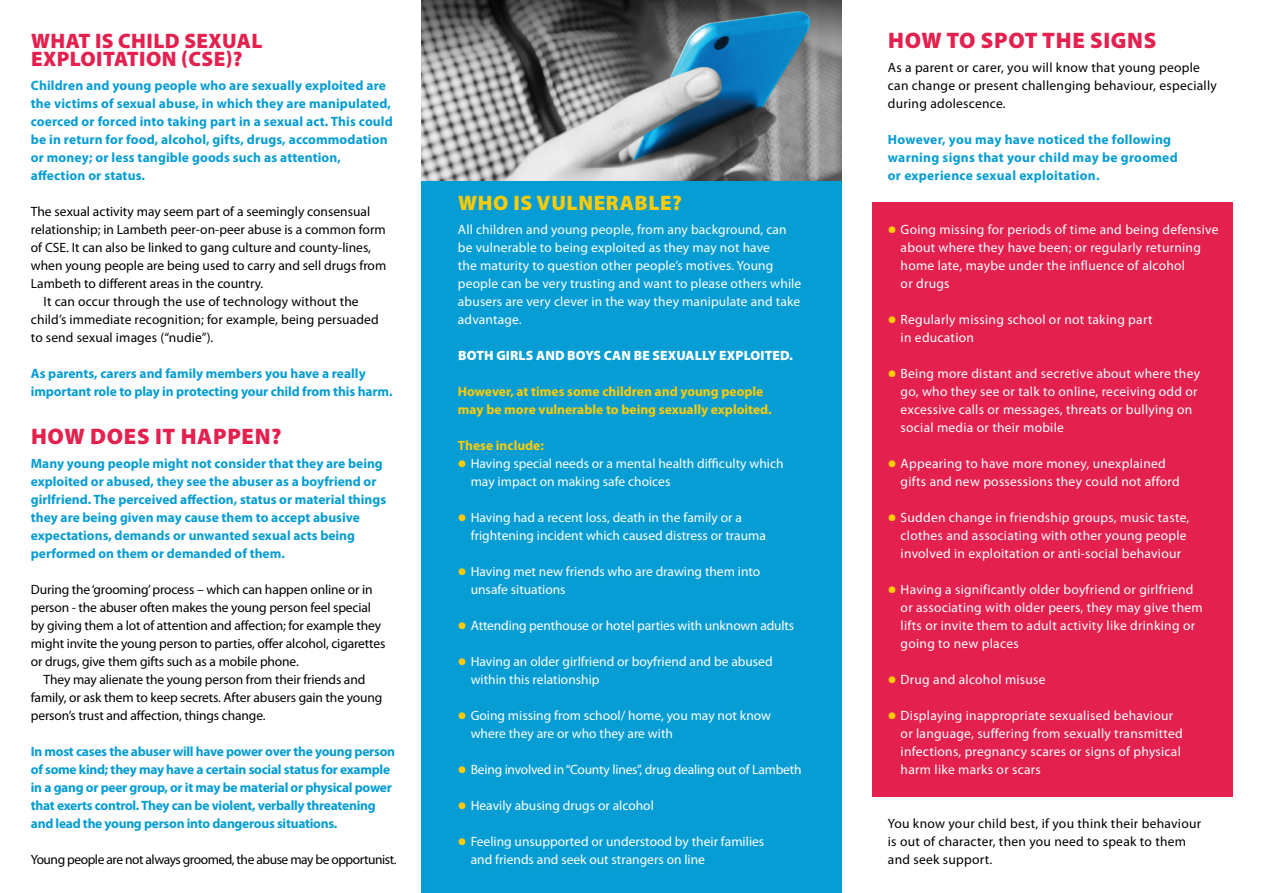
<style>
.page{position:relative;width:1263px;height:893px;background:#fff}
.page>*{position:absolute;margin:0;border:0;box-sizing:border-box;transform-origin:0 0}
.t1{font:900 22.5px "Myriad Pro";letter-spacing:.03em;color:#e4204e}
.t2{font:900 21px/18px "Myriad Pro";letter-spacing:.02em;color:#e4204e}
.t3{font:900 21px "Myriad Pro";letter-spacing:.03em;color:#ffcb05}
.t4{font:13.5px/18px "Myriad Pro";letter-spacing:.01em;color:#fff}
.t5{font:13.5px/18px "Myriad Pro";color:#000}
.t6{font:700 13.5px/18px "Myriad Pro";color:#059dd4}
.t7{font:700 13.5px/18px "Myriad Pro";letter-spacing:-.02em;color:#059dd4}
.t8{font:13.5px/18px "Myriad Pro";letter-spacing:.02em;color:#000}
.t9{font:700 13.5px/18px "Myriad Pro";letter-spacing:.02em;color:#059dd4}
.t10{font:700 13.5px/18px "Myriad Pro";color:#ffcb05}
.t11{font:13.5px "Myriad Pro";letter-spacing:-.035em;color:#000}
.t12{font:13.5px "Myriad Pro";letter-spacing:-.015em;color:#fff}
.t13{font:13.5px "Myriad Pro";letter-spacing:-.01em;color:#fff}
.t14{font:900 13.5px "Myriad Pro";letter-spacing:.01em;color:#fff}
.s1{font-weight:900;font-size:24px;color:#ffcb05}
</style>
<div class="page">
<div style="left:421px;top:162px;width:421px;height:731px;background:#059dd4"></div>
<img style="left:421px;top:168px;width:421px;height:12px">
<img style="left:421px;top:0;width:421px;height:168px">
<div style="left:872px;top:202px;width:361px;height:594px;background:#e4204e"></div>
<h2 class="t2" style="left:31px;top:32px;width:233px">WHAT IS CHILD SEXUAL<br>EXPLOITATION (CSE)?</h2>
<p class="t6" style="left:31px;top:77px;width:363px">Children and young people who are sexually exploited are the victims of sexual abuse, in which they are manipulated, coerced or forced into taking part in a sexual act. This could be in return for food, alcohol, gifts, drugs, accommodation or money; or less tangible goods such as attention, affection or status.</p>
<p class="t5" style="left:31px;top:203px;width:341px">The sexual activity may seem part of a seemingly consensual</p>
<p class="t5" style="left:31px;top:221px;width:356px">relationship; in Lambeth peer-on-peer abuse is a common form</p>
<p class="t5" style="left:31px;top:239px;width:342px">of CSE. It can also be linked to gang culture and county-lines,</p>
<p class="t5" style="left:31px;top:257px;width:357px">when young people are being used to carry and sell drugs from</p>
<p class="t5" style="left:31px;top:275px;width:234px">Lambeth to different areas in the country.</p>
<p class="t5" style="left:44px;top:293px;width:317px">It can occur through the use of technology without the</p>
<p class="t5" style="left:31px;top:311px;width:349px">child’s immediate recognition; for example, being persuaded</p>
<p class="t5" style="left:31px;top:329px;width:184px">to send sexual images (“nudie”).</p>
<p class="t6" style="left:31px;top:365px;width:363px">As parents, carers and family members you have a really important role to play in protecting your child from this harm.</p>
<h1 class="t1" style="left:31px;top:424px;width:252px">HOW DOES IT HAPPEN?</h1>
<p class="t6" style="left:31px;top:455px;width:357px">Many young people might not consider that they are being exploited or abused, they see the abuser as a boyfriend or girlfriend. The perceived affection, status or material things they are being given may cause them to accept abusive expectations, demands or unwanted sexual acts being performed on them or demanded of them.</p>
<p class="t5" style="left:31px;top:581px;width:356px">During the ‘grooming’ process – which can happen online or in person - the abuser often makes the young person feel special by giving them a lot of attention and affection; for example they might invite the young person to parties, offer alcohol, cigarettes or drugs, give them gifts such as a mobile phone.</p>
<p class="t5" style="left:31px;top:671px;width:353px;text-indent:13px">They may alienate the young person from their friends and family, or ask them to keep secrets. After abusers gain the young person’s trust and affection, things change.</p>
<p class="t7" style="left:31px;top:743px;width:366px">In most cases the abuser will have power over the young person of some kind; they may have a certain social status for example in a gang or peer group, or it may be material or physical power that exerts control. They can be violent, verbally threatening and lead the young person into dangerous situations.</p>
<p class="t11" style="left:31px;top:852px;width:367px">Young people are not always groomed, the abuse may be opportunist.</p>
<h2 class="t3" style="left:458px;top:191px;width:225px">WHO IS VULNERABLE?</h2>
<p class="t4" style="left:458px;top:221px;width:345px">All children and young people, from any background, can be vulnerable to being exploited as they may not have<br>the maturity to question other people’s motives. Young people can be very trusting and want to please others while abusers are very clever in the way they manipulate and take advantage.</p>
<p class="t14" style="left:458px;top:348px;width:336px">BOTH GIRLS AND BOYS CAN BE SEXUALLY EXPLOITED.</p>
<p class="t10" style="left:458px;top:383px;width:315px">However, at times some children and young people may be more vulnerable to being sexually exploited.</p>
<p class="t10" style="left:458px;top:437px;width:87px">These include:</p>
<p class="t4" style="left:471px;top:455px;width:314px;text-indent:-13px"><span class="s1">•</span> Having special needs or a mental health difficulty which may impact on making safe choices</p>
<p class="t4" style="left:471px;top:509px;width:297px;text-indent:-13px"><span class="s1">•</span> Having had a recent loss, death in the family or a frightening incident which caused distress or trauma</p>
<p class="t4" style="left:471px;top:563px;width:291px;text-indent:-13px"><span class="s1">•</span> Having met new friends who are drawing them into unsafe situations</p>
<p class="t13" style="left:458px;top:618px;width:338px"><span class="s1">•</span> Attending penthouse or hotel parties with unknown adults</p>
<p class="t4" style="left:471px;top:653px;width:303px;text-indent:-13px"><span class="s1">•</span> Having an older girlfriend or boyfriend and be abused within this relationship</p>
<p class="t4" style="left:471px;top:707px;width:302px;text-indent:-13px"><span class="s1">•</span> Going missing from school/ home, you may not know where they are or who they are with</p>
<p class="t12" style="left:458px;top:762px;width:345px"><span class="s1">•</span> Being involved in “County lines”, drug dealing out of Lambeth</p>
<p class="t4" style="left:458px;top:797px;width:197px"><span class="s1">•</span> Heavily abusing drugs or alcohol</p>
<p class="t4" style="left:471px;top:833px;width:295px;text-indent:-13px"><span class="s1">•</span> Feeling unsupported or understood by their families and friends and seek out strangers on line</p>
<h1 class="t1" style="left:888px;top:28px;width:270px">HOW TO SPOT THE SIGNS</h1>
<p class="t8" style="left:888px;top:59px;width:330px">As a parent or carer, you will know that young people can change or present challenging behaviour, especially during adolescence.</p>
<p class="t9" style="left:888px;top:131px;width:291px">However, you may have noticed the following warning signs that your child may be groomed or experience sexual exploitation.</p>
<p class="t4" style="left:901px;top:221px;width:319px;text-indent:-13px"><span class="s1">•</span> Going missing for periods of time and being defensive about where they have been; or regularly returning home late, maybe under the influence of alcohol<br>or drugs</p>
<p class="t4" style="left:901px;top:311px;width:253px;text-indent:-13px"><span class="s1">•</span> Regularly missing school or not taking part in education</p>
<p class="t4" style="left:901px;top:365px;width:301px;text-indent:-13px"><span class="s1">•</span> Being more distant and secretive about where they go, who they see or talk to online, receiving odd or excessive calls or messages, threats or bullying on social media or their mobile</p>
<p class="t4" style="left:901px;top:455px;width:281px;text-indent:-13px"><span class="s1">•</span> Appearing to have more money, unexplained gifts and new possessions they could not afford</p>
<p class="t4" style="left:901px;top:509px;width:290px;text-indent:-13px"><span class="s1">•</span> Sudden change in friendship groups, music taste, clothes and associating with other young people involved in exploitation or anti-social behaviour</p>
<p class="t4" style="left:901px;top:581px;width:304px;text-indent:-13px"><span class="s1">•</span> Having a significantly older boyfriend or girlfriend or associating with older peers, they may give them lifts or invite them to adult activity like drinking or going to new places</p>
<p class="t4" style="left:888px;top:671px;width:159px"><span class="s1">•</span> Drug and alcohol misuse</p>
<p class="t4" style="left:901px;top:707px;width:284px;text-indent:-13px"><span class="s1">•</span> Displaying inappropriate sexualised behaviour or language, suffering from sexually transmitted infections, pregnancy scares or signs of physical harm like marks or scars</p>
<p class="t8" style="left:888px;top:815px;width:315px">You know your child best, if you think their behaviour is out of character, then you need to speak to them and seek support.</p>
</div>
